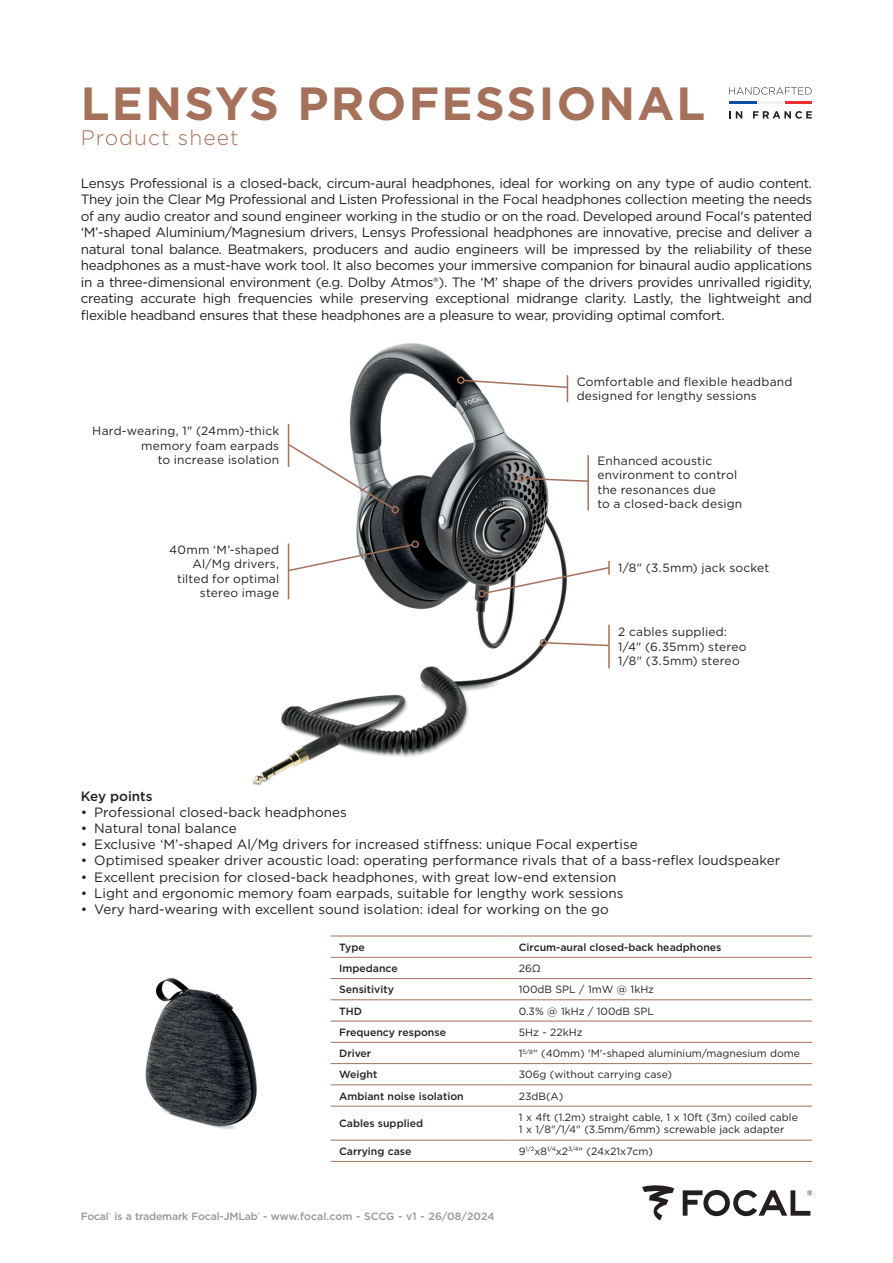
<style>
.page{position:relative;width:893px;height:1263px;background:#fff}
.page>*{position:absolute;margin:0;border:0;box-sizing:border-box;transform-origin:0 0}
.TITRE{font:700 46.5px "Gotham";letter-spacing:.05em;color:#a5715a}
.Sous-titre{font:300 21px "Gotham";letter-spacing:.05em;color:#a5715a}
.Chapô{font:13.5px/16.5px "Gotham";color:#231f20;text-align:justify}
.Titre_Points_Clés{font:500 13.5px "Gotham";color:#231f20}
.Légende_page_1_gauche{font:12px/14.4px "Gotham";letter-spacing:.015em;color:#231f20}
.Normal_e{font:10.5px "Gotham";color:#231f20}
.t1{font:500 10.5px "Gotham";color:#231f20}
.Normal_e-2{font:500 10.5px "Gotham";letter-spacing:-.015em;color:#939598}
</style>
<div class="page">
<img style="left:252px;top:343px;width:358px;height:443px">
<hr style="left:288px;top:543px;width:1px;height:56px;background:#a5715a">
<svg style="left:287px;top:543px;width:127px;height:29px"></svg>
<div style="left:411px;top:540px;width:8px;height:8px;border:2px solid #a5715a;border-radius:50%"></div>
<hr style="left:288px;top:424px;width:1px;height:43px;background:#a5715a">
<svg style="left:287px;top:443px;width:108px;height:67px"></svg>
<div style="left:391px;top:506px;width:8px;height:7px;border:2px solid #a5715a;border-radius:50%"></div>
<hr style="left:608px;top:625px;width:2px;height:43px;background:#a5715a">
<hr style="left:587px;top:455px;width:2px;height:55px;background:#a5715a">
<svg style="left:545px;top:641px;width:65px;height:6px"></svg>
<div style="left:540px;top:639px;width:7px;height:7px;border:2px solid #a5715a;border-radius:50%"></div>
<svg style="left:522px;top:477px;width:68px;height:6px"></svg>
<div style="left:517px;top:475px;width:7px;height:7px;border:2px solid #a5715a;border-radius:50%"></div>
<svg style="left:483px;top:561px;width:127px;height:34px"></svg>
<div style="left:478px;top:590px;width:7px;height:7px;border:2px solid #a5715a;border-radius:50%"></div>
<svg style="left:462px;top:375px;width:107px;height:27px"></svg>
<div style="left:457px;top:376px;width:8px;height:8px;border:2px solid #a5715a;border-radius:50%"></div>
<img style="left:145px;top:978px;width:112px;height:152px">
<svg style="left:642px;top:1185px;width:32px;height:35px"></svg>
<svg style="left:683px;top:1190px;width:129px;height:26px"></svg>
<hr style="left:331px;top:978px;width:175px;height:1px;background:#a5715a">
<hr style="left:506px;top:978px;width:306px;height:1px;background:#a5715a">
<hr style="left:331px;top:999px;width:175px;height:1px;background:#a5715a">
<hr style="left:506px;top:999px;width:306px;height:1px;background:#a5715a">
<hr style="left:331px;top:1021px;width:175px;height:1px;background:#a5715a">
<hr style="left:506px;top:1021px;width:306px;height:1px;background:#a5715a">
<hr style="left:331px;top:1042px;width:175px;height:1px;background:#a5715a">
<hr style="left:506px;top:1042px;width:306px;height:1px;background:#a5715a">
<hr style="left:331px;top:1063px;width:175px;height:1px;background:#a5715a">
<hr style="left:506px;top:1063px;width:306px;height:1px;background:#a5715a">
<hr style="left:331px;top:1084px;width:175px;height:1px;background:#a5715a">
<hr style="left:506px;top:1084px;width:306px;height:1px;background:#a5715a">
<hr style="left:331px;top:1106px;width:175px;height:1px;background:#a5715a">
<hr style="left:506px;top:1106px;width:306px;height:1px;background:#a5715a">
<hr style="left:331px;top:1140px;width:175px;height:1px;background:#a5715a">
<hr style="left:506px;top:1140px;width:306px;height:1px;background:#a5715a">
<hr style="left:331px;top:1161px;width:175px;height:1px;background:#a5715a">
<hr style="left:506px;top:1161px;width:306px;height:1px;background:#a5715a">
<hr style="left:506px;top:936px;width:306px;height:1px;background:#a5715a">
<hr style="left:506px;top:957px;width:306px;height:1px;background:#a5715a">
<hr style="left:331px;top:936px;width:175px;height:1px;background:#a5715a">
<hr style="left:331px;top:957px;width:175px;height:1px;background:#a5715a">
<hr style="left:729px;top:102px;width:28px;height:2px;background:#0d4da1">
<hr style="left:784px;top:102px;width:28px;height:2px;background:#ee2d31">
<hr style="left:757px;top:102px;width:27px;height:2px;background:#f2f3f4">
<svg style="left:729px;top:111px;width:13px;height:8px"></svg>
<svg style="left:753px;top:111px;width:59px;height:8px"></svg>
<svg style="left:729px;top:87px;width:83px;height:8px"></svg>
<p class="TITRE" style="left:81px;top:72px;width:626px">LENSYS PROFESSIONAL</p>
<p class="Sous-titre" style="left:81px;top:124px;width:159px">Product sheet</p>
<p class="Chapô" style="left:81px;top:174px;width:733px">Lensys Professional is a closed-back, circum-aural headphones, ideal for working on any type of audio content.<br>They join the Clear Mg Professional and Listen Professional in the Focal headphones collection meeting the needs of any audio creator and sound engineer working in the studio or on the road. Developed around Focal's patented ‘M’-shaped Aluminium/Magnesium drivers, Lensys Professional headphones are innovative, precise and deliver a natural tonal balance. Beatmakers, producers and audio engineers will be impressed by the reliability of these headphones as a must-have work tool. It also becomes your immersive companion for binaural audio applications in a three-dimensional environment (e.g. Dolby Atmos®). The ‘M’ shape of the drivers provides unrivalled rigidity, creating accurate high frequencies while preserving exceptional midrange clarity. Lastly, the lightweight and flexible headband ensures that these headphones are a pleasure to wear, providing optimal comfort.</p>
<p class="Légende_page_1_gauche" style="left:92px;top:423px;width:188px">Hard-wearing, 1" (24mm)-thick</p>
<p class="Légende_page_1_gauche" style="left:141px;top:438px;width:140px;text-align:right">memory foam earpads to increase isolation</p>
<p class="Légende_page_1_gauche" style="left:169px;top:542px;width:112px">40mm ‘M’-shaped</p>
<p class="Légende_page_1_gauche" style="left:193px;top:556px;width:88px">Al/Mg drivers,</p>
<p class="Légende_page_1_gauche" style="left:177px;top:571px;width:104px">tilted for optimal</p>
<p class="Légende_page_1_gauche" style="left:200px;top:585px;width:81px">stereo image</p>
<p class="Légende_page_1_gauche" style="left:577px;top:374px;width:217px">Comfortable and flexible headband designed for lengthy sessions</p>
<p class="Légende_page_1_gauche" style="left:597px;top:453px;width:116px">Enhanced acoustic</p>
<p class="Légende_page_1_gauche" style="left:597px;top:467px;width:146px">environment to control the resonances due<br>to a closed-back design</p>
<p class="Légende_page_1_gauche" style="left:618px;top:560px;width:152px">1/8" (3.5mm) jack socket</p>
<p class="Légende_page_1_gauche" style="left:618px;top:625px;width:110px">2 cables supplied:</p>
<p class="Légende_page_1_gauche" style="left:618px;top:639px;width:130px">1/4" (6.35mm) stereo</p>
<p class="Légende_page_1_gauche" style="left:618px;top:653px;width:123px">1/8" (3.5mm) stereo</p>
<p class="Titre_Points_Clés" style="left:81px;top:787px;width:73px">Key points</p>
<p class="Chapô" style="left:81px;top:803px;width:268px">• Professional closed-back headphones</p>
<p class="Chapô" style="left:81px;top:820px;width:157px">• Natural tonal balance</p>
<p class="Chapô" style="left:81px;top:836px;width:558px">• Exclusive ‘M’-shaped Al/Mg drivers for increased stiffness: unique Focal expertise</p>
<p class="Chapô" style="left:81px;top:852px;width:701px">• Optimised speaker driver acoustic load: operating performance rivals that of a bass-reflex loudspeaker</p>
<p class="Chapô" style="left:81px;top:868px;width:537px">• Excellent precision for closed-back headphones, with great low-end extension</p>
<p class="Chapô" style="left:81px;top:884px;width:544px">• Light and ergonomic memory foam earpads, suitable for lengthy work sessions</p>
<p class="Chapô" style="left:81px;top:901px;width:530px">• Very hard-wearing with excellent sound isolation: ideal for working on the go</p>
<p class="t1" style="left:339px;top:940px;width:27px">Type</p>
<p class="t1" style="left:519px;top:940px;width:204px">Circum-aural closed-back headphones</p>
<p class="t1" style="left:339px;top:961px;width:60px">Impedance</p>
<p class="Normal_e" style="left:519px;top:962px;width:24px">26Ω</p>
<p class="t1" style="left:339px;top:983px;width:56px">Sensitivity</p>
<p class="Normal_e" style="left:519px;top:983px;width:137px">100dB SPL / 1mW @ 1kHz</p>
<p class="t1" style="left:339px;top:1004px;width:24px">THD</p>
<p class="Normal_e" style="left:519px;top:1004px;width:137px">0.3% @ 1kHz / 100dB SPL</p>
<p class="t1" style="left:339px;top:1025px;width:108px">Frequency response</p>
<p class="Normal_e" style="left:519px;top:1025px;width:65px">5Hz - 22kHz</p>
<p class="t1" style="left:339px;top:1046px;width:34px">Driver</p>
<p class="Normal_e" style="left:519px;top:1047px;width:283px">1<sup>5/8</sup>" (40mm) 'M'-shaped aluminium/magnesium dome</p>
<p class="t1" style="left:339px;top:1068px;width:40px">Weight</p>
<p class="Normal_e" style="left:519px;top:1068px;width:155px">306g (without carrying case)</p>
<p class="t1" style="left:339px;top:1089px;width:126px">Ambiant noise isolation</p>
<p class="Normal_e" style="left:519px;top:1089px;width:46px">23dB(A)</p>
<p class="t1" style="left:339px;top:1117px;width:85px">Cables supplied</p>
<p class="Normal_e" style="left:519px;top:1111px;width:281px">1 x 4ft (1.2m) straight cable, 1 x 10ft (3m) coiled cable</p>
<p class="Normal_e" style="left:519px;top:1123px;width:267px">1 x 1/8"/1/4" (3.5mm/6mm) screwable jack adapter</p>
<p class="t1" style="left:339px;top:1144px;width:74px">Carrying case</p>
<p class="Normal_e" style="left:519px;top:1144px;width:136px">9<sup>1/2</sup>x8<sup>1/4</sup>x2<sup>3/4</sup>" (24x21x7cm)</p>
<p class="Normal_e-2" style="left:81px;top:1210px;width:415px">Focal<sup>®</sup> is a trademark Focal-JMLab<sup>®</sup> - www.focal.com - SCCG - v1 - 26/08/2024</p>
</div>
